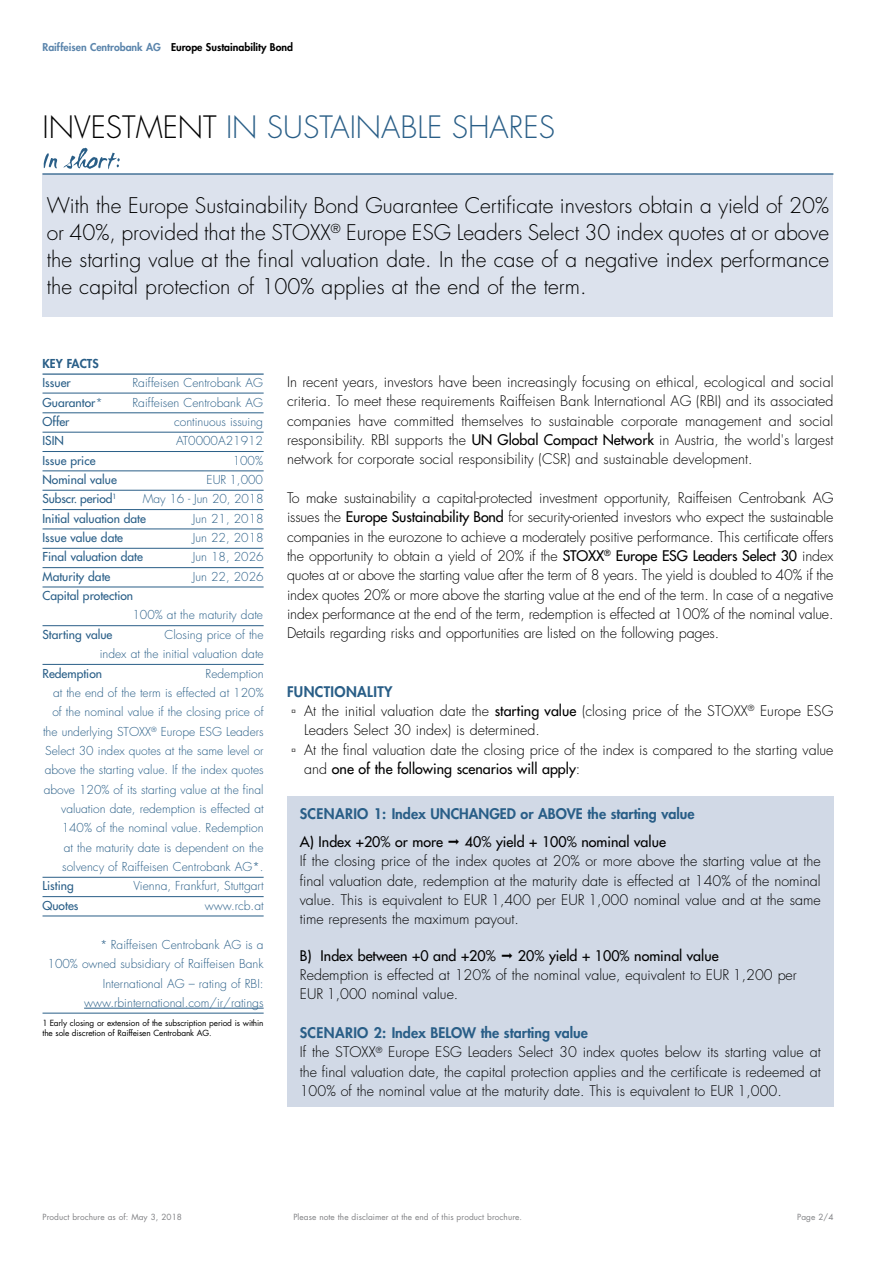
<style>
.page{position:relative;width:893px;height:1263px;background:#fff}
.page>*{position:absolute;margin:0;border:0;box-sizing:border-box;transform-origin:0 0}
.t1{font:300 30px "Futura";color:#295e87}
.t2{font:300 30px "Futura";color:#000}
.t3{font:300 21px/27px "Futura";color:#000;text-align:justify}
.t4{font:300 14.25px/19.4px "Futura";color:#000;text-align:justify}
.t5{font:14.25px "Futura";color:#000}
.t6{font:800 14.25px "Futura";color:#295e87}
.t7{font:800 14.25px "Futura";letter-spacing:.025em;color:#295e87}
.t8{font:300 12px/19.4px "Futura";color:#295e87;text-align:right}
.t9{font:12px "Futura";color:#295e87}
.t10{font:800 12px "Futura";color:#295e87}
.t11{font:800 10.5px "Futura";color:#000}
.t12{font:8.25px/10.5px "Futura";letter-spacing:-.01em;color:#000}
.t13{font:8.25px "Futura";letter-spacing:.01em;color:#808184}
.s1{color:#5b85ac}
.s2{color:#000}
.s3{font-weight:300}
.s4{font-weight:400}
.s5{font-family:"Trebuchet MS";font-weight:400}
.s6{font-weight:800;color:#295e87}
</style>
<div class="page">
<hr style="left:43px;top:373px;width:221px;height:2px;background:#295e87">
<hr style="left:43px;top:393px;width:221px;height:1px;background:#295e87">
<hr style="left:43px;top:413px;width:221px;height:1px;background:#295e87">
<hr style="left:43px;top:432px;width:221px;height:1px;background:#295e87">
<hr style="left:43px;top:451px;width:221px;height:1px;background:#295e87">
<hr style="left:43px;top:471px;width:221px;height:1px;background:#295e87">
<hr style="left:43px;top:490px;width:221px;height:1px;background:#295e87">
<hr style="left:43px;top:509px;width:221px;height:1px;background:#295e87">
<hr style="left:43px;top:529px;width:221px;height:1px;background:#295e87">
<hr style="left:43px;top:548px;width:221px;height:1px;background:#295e87">
<hr style="left:43px;top:567px;width:221px;height:1px;background:#295e87">
<hr style="left:43px;top:587px;width:221px;height:1px;background:#295e87">
<hr style="left:43px;top:625px;width:221px;height:1px;background:#295e87">
<hr style="left:43px;top:664px;width:221px;height:1px;background:#295e87">
<hr style="left:43px;top:877px;width:221px;height:1px;background:#295e87">
<hr style="left:43px;top:896px;width:221px;height:1px;background:#295e87">
<hr style="left:43px;top:916px;width:221px;height:1px;background:#295e87">
<hr style="left:43px;top:1013px;width:221px;height:1px;background:#295e87">
<hr style="left:84px;top:1008px;width:180px;height:1px;background:#295e87">
<div style="left:43px;top:173px;width:790px;height:144px;background:#dce2ed"></div>
<div style="left:287px;top:797px;width:546px;height:310px;background:#d1d9e6"></div>
<svg style="left:44px;top:148px;width:76px;height:21px"></svg>
<hr style="left:43px;top:173px;width:790px;height:2px;background:#295e87">
<p class="t11" style="left:43px;top:40px;width:252px"><span class="s1">Raiffeisen Centrobank AG</span> Europe Sustainability Bond</p>
<h1 class="t2" style="left:43px;top:109px;width:50px">investme</h1>
<h1 class="t1" style="left:178px;top:109px;width:107px"><span class="s2">nt</span> in sust</h1>
<h1 class="t1" style="left:330px;top:109px;width:194px">ainable s hares</h1>
<p class="t3" style="left:47px;top:192px;width:784px">With the Europe Sustainability Bond Guarantee Certificate investors obtain a yield of 20% or 40%, provided that the STOXX<sup>®</sup> Europe ESG Leaders Select 30 index quotes at or above the starting value at the final valuation date. I n the case of a negative index performance the capital protection of 100% applies at the end of the term.</p>
<p class="t10" style="left:43px;top:355px;width:58px">Key Facts</p>
<p class="t9" style="left:43px;top:375px;width:30px">Issuer</p>
<p class="t8" style="left:132px;top:373px;width:132px">Raiffeisen Centrobank AG</p>
<p class="t9" style="left:43px;top:395px;width:62px">Guarantor<span class="s3">*</span></p>
<p class="t8" style="left:132px;top:393px;width:132px">Raiffeisen Centrobank AG</p>
<p class="t9" style="left:43px;top:414px;width:28px">Offer</p>
<p class="t8" style="left:174px;top:412px;width:91px">continuous issuing</p>
<p class="t9" style="left:43px;top:433px;width:83px">ISIN <span class="s3">A</span></p>
<p class="t8" style="left:183px;top:432px;width:82px">T0000A21912</p>
<p class="t9" style="left:43px;top:453px;width:55px">Issue price</p>
<p class="t8" style="left:233px;top:451px;width:32px">100%</p>
<p class="t9" style="left:43px;top:472px;width:76px">Nominal value</p>
<p class="t8" style="left:207px;top:470px;width:58px">EUR 1,000</p>
<p class="t9" style="left:43px;top:491px;width:75px">Subscr. period<sup>1</sup></p>
<p class="t8" style="left:143px;top:490px;width:122px">May 16 - Jun 20, 2018</p>
<p class="t9" style="left:43px;top:511px;width:105px">Initial valuation date</p>
<p class="t8" style="left:193px;top:509px;width:72px">Jun 21, 2018</p>
<p class="t9" style="left:43px;top:530px;width:82px">Issue value date</p>
<p class="t8" style="left:193px;top:528px;width:72px">Jun 22, 2018</p>
<p class="t9" style="left:43px;top:549px;width:102px">Final valuation date</p>
<p class="t8" style="left:193px;top:548px;width:72px">Jun 18, 2026</p>
<p class="t9" style="left:43px;top:569px;width:69px">Maturity date</p>
<p class="t8" style="left:193px;top:567px;width:72px">Jun 22, 2026</p>
<p class="t9" style="left:43px;top:588px;width:92px">Capital protection</p>
<p class="t8" style="left:133px;top:606px;width:132px">100% at the maturity date</p>
<p class="t9" style="left:43px;top:627px;width:71px">Starting value</p>
<p class="t8" style="left:100px;top:625px;width:165px">Closing price of the<br>index at the initial valuation date</p>
<p class="t9" style="left:43px;top:665px;width:61px">Redemption</p>
<p class="t8" style="left:43px;top:664px;width:222px">Redemption<br>at the end of the term is effected at 120% of the nominal value if the closing price of the underlying STOXX<sup>®</sup> Europe ESG Leaders Select 30 index quotes at the same level or above the starting value. If the index quotes above 120% of its starting value at the final valuation date, redemption is effected at 140% of the nominal value. Redemption<br>at the maturity date is dependent on the solvency of Raiffeisen Centrobank AG*.</p>
<p class="t9" style="left:43px;top:878px;width:33px">Listing</p>
<p class="t8" style="left:134px;top:877px;width:132px">Vienna, Frankfurt, Stuttgart</p>
<p class="t9" style="left:43px;top:898px;width:37px">Quotes</p>
<p class="t8" style="left:205px;top:896px;width:60px">www.rcb.at</p>
<p class="t8" style="left:48px;top:935px;width:218px">* Raiffeisen Centrobank AG is a<br>100% owned subsidiary of Raiffeisen Bank I nternational AG – rating of RBI : www.rbinternational.com/ir/ratings</p>
<p class="t12" style="left:43px;top:1018px;width:223px">1 Early closing or extension of the subscription period is within the sole discretion of Raiffeisen Centrobank AG.</p>
<p class="t4" style="left:287px;top:372px;width:548px">I n recent years, investors have been increasingly focusing on ethical, ecological and social criteria. To meet these requirements Raiffeisen Bank I nternational AG (RBI ) and its associated companies have committed themselves to sustainable corporate management and social responsibility. RBI supports the <span class="s4">UN Global Compact Network</span> in Austria, the world's largest network for corporate social responsibility (CSR) and sustainable development.</p>
<p class="t4" style="left:287px;top:489px;width:548px">To make sustainability a capital-protected investment opportunity, Raiffeisen Centrobank AG issues the <span class="s4">Europe Sustainability Bond</span> for security-oriented investors who expect the sustainable companies in the eurozone to achieve a moderately positive performance. This certificate offers the opportunity to obtain a yield of 20% if the <span class="s4">STOXX</span><sup>®</sup> <span class="s4">Europe ESG Leaders Select 30</span> index quotes at or above the starting value after the term of 8 years. The yield is doubled to 40% if the index quotes 20% or more above the starting value at the end of the term. I n case of a negative index performance at the end of the term, redemption is effected at 100% of the nominal value.<br>Details regarding risks and opportunities are listed on the following pages.</p>
<p class="t7" style="left:287px;top:682px;width:107px">Functionality</p>
<p class="t4" style="left:291px;top:701px;width:544px"><span class="s5">▫</span> At the initial valuation date the <span class="s4">starting value</span> (closing price of the STOXX<sup>®</sup> Europe ESG</p>
<p class="t4" style="left:304px;top:721px;width:237px">Leaders Select 30 index) is determined.</p>
<p class="t4" style="left:291px;top:740px;width:544px"><span class="s5">▫</span> At the final valuation date the closing price of the index is compared to the starting value</p>
<p class="t5" style="left:304px;top:760px;width:278px"><span class="s3">and</span> one of the following scenarios will apply<span class="s3">:</span></p>
<p class="t6" style="left:300px;top:805px;width:396px">SC enario 1: Index unchanged or above the starting value</p>
<p class="t5" style="left:300px;top:833px;width:145px">A) Index +20% or more</p>
<p class="t5" style="left:465px;top:833px;width:203px">40% yield + 100% nominal value</p>
<p class="t4" style="left:300px;top:852px;width:522px">If the closing price of the index quotes at 20% or more above the starting value at the final valuation date, redemption at the maturity date is effected at 140% of the nominal value. This is equivalent to EUR 1,400 per EUR 1,000 nominal value and at the same time represents the maximum payout.</p>
<p class="t5" style="left:300px;top:946px;width:198px">B) Index between +0 and +20%</p>
<p class="t5" style="left:518px;top:946px;width:202px">20% yield + 100% nominal value</p>
<p class="t4" style="left:300px;top:965px;width:499px">Redemption is effected at 120% of the nominal value, equivalent to EUR 1,200 per<br>EUR 1,000 nominal value.</p>
<p class="t4" style="left:300px;top:1023px;width:522px;text-align:left"><span class="s6">SC enario 2: Index below the starting value<br></span>If the STOXX<sup>®</sup> Europe ESG Leaders Select 30 index quotes below its starting value at the final valuation date, the capital protection applies and the certificate is redeemed at 100% of the nominal value at the maturity date. This is equivalent to EUR 1,000.</p>
<p class="t13" style="left:43px;top:1212px;width:141px">Product brochure as of: May 3, 2018</p>
<p class="t13" style="left:293px;top:1212px;width:230px">Please note the disclaimer at the end of this product brochure.</p>
<p class="t13" style="left:797px;top:1212px;width:38px">Page 2/4</p>
</div>
